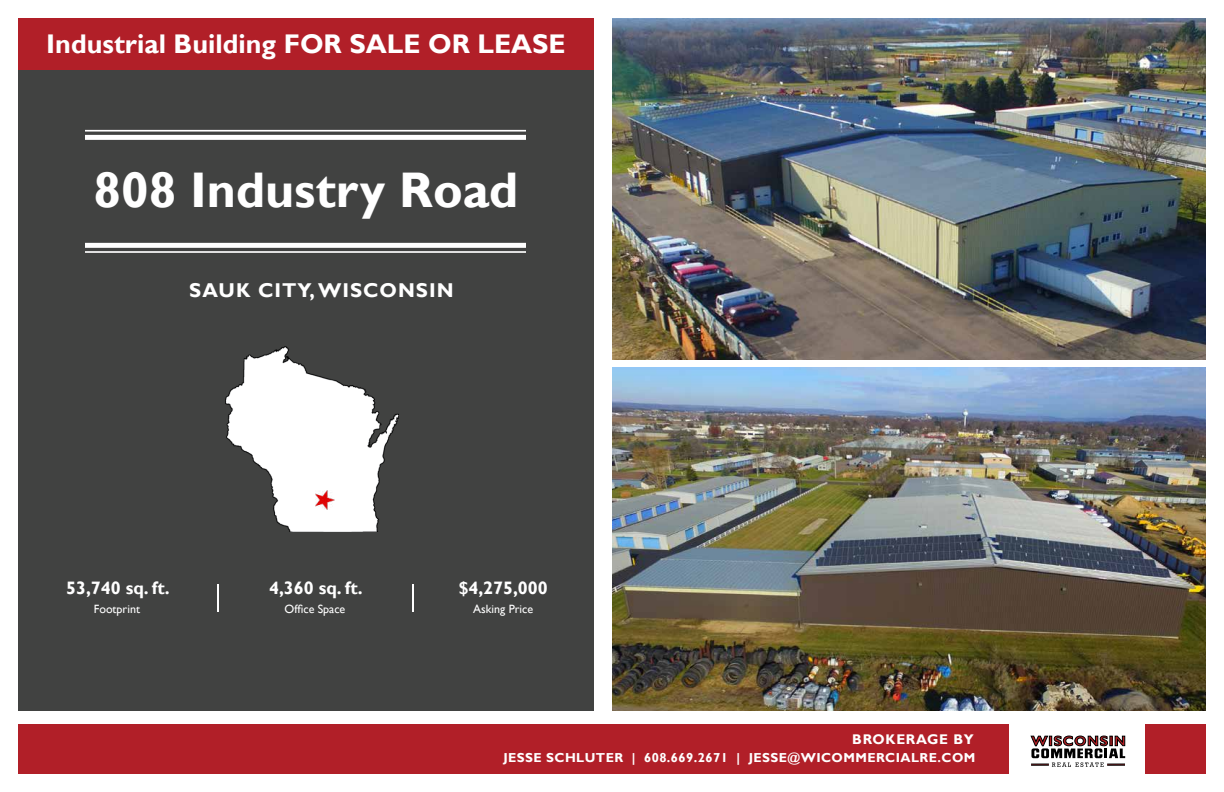
<style>
.page{position:relative;width:1224px;height:792px;background:#fff}
.page>*{position:absolute;margin:0;border:0;box-sizing:border-box;transform-origin:0 0}
.t1{font:700 50px "Gill Sans";color:#fff}
.t2{font:700 27px "Gill Sans";color:#fff}
.t3{font:700 20px "Gill Sans";letter-spacing:.05em;color:#fff}
.t4{font:700 18px "Gill Sans";color:#fff}
.t5{font:700 14px "Gill Sans";letter-spacing:.05em;color:#fff}
.t6{font:700 13px "Gill Sans";letter-spacing:.035em;color:#fff}
.t7{font:12px "Gill Sans";color:#fff}
</style>
<div class="page">
<div style="left:18px;top:68px;width:576px;height:643px;background:#414241"></div>
<img style="left:225px;top:346px;width:174px;height:185px">
<img style="left:316px;top:490px;width:18px;height:20px">
<div style="left:18px;top:725px;width:1188px;height:49px;background:#b11f28"></div>
<img style="left:612px;top:18px;width:594px;height:693px">
<div style="left:18px;top:18px;width:576px;height:51px;background:#b11f28"></div>
<div style="left:612px;top:360px;width:594px;height:7px;background:#fff"></div>
<hr style="left:85px;top:130px;width:441px;height:2px;background:#fff">
<div style="left:85px;top:135px;width:441px;height:5px;background:#fff"></div>
<hr style="left:85px;top:251px;width:441px;height:2px;background:#fff">
<div style="left:85px;top:243px;width:441px;height:5px;background:#fff"></div>
<div style="left:1009px;top:724px;width:136px;height:68px;background:#fff"></div>
<svg style="left:1031px;top:736px;width:94px;height:31px"></svg>
<hr style="left:217px;top:584px;width:2px;height:28px;background:#fff">
<hr style="left:412px;top:584px;width:2px;height:28px;background:#fff">
<h2 class="t2" style="left:46px;top:28px;width:521px">Industrial Building FOR SALE OR LEASE</h2>
<h1 class="t1" style="left:94px;top:160px;width:426px">808 Industry Road</h1>
<h3 class="t3" style="left:189px;top:278px;width:266px">SAUK CITY, WISCONSIN</h3>
<h3 class="t4" style="left:66px;top:577px;width:105px">53,740 sq. ft.</h3>
<p class="t7" style="left:94px;top:602px;width:48px">Footprint</p>
<h3 class="t4" style="left:269px;top:577px;width:95px">4,360 sq. ft.</h3>
<p class="t7" style="left:285px;top:602px;width:62px">Office Space</p>
<h3 class="t4" style="left:459px;top:577px;width:91px">$4,275,000</h3>
<p class="t7" style="left:473px;top:602px;width:61px">Asking Price</p>
<p class="t5" style="left:852px;top:731px;width:123px">BROKERAGE BY</p>
<p class="t6" style="left:503px;top:750px;width:474px">JESSE SCHLUTER | 608.669.2671 | JESSE@WICOMMERCIALRE.COM</p>
</div>
